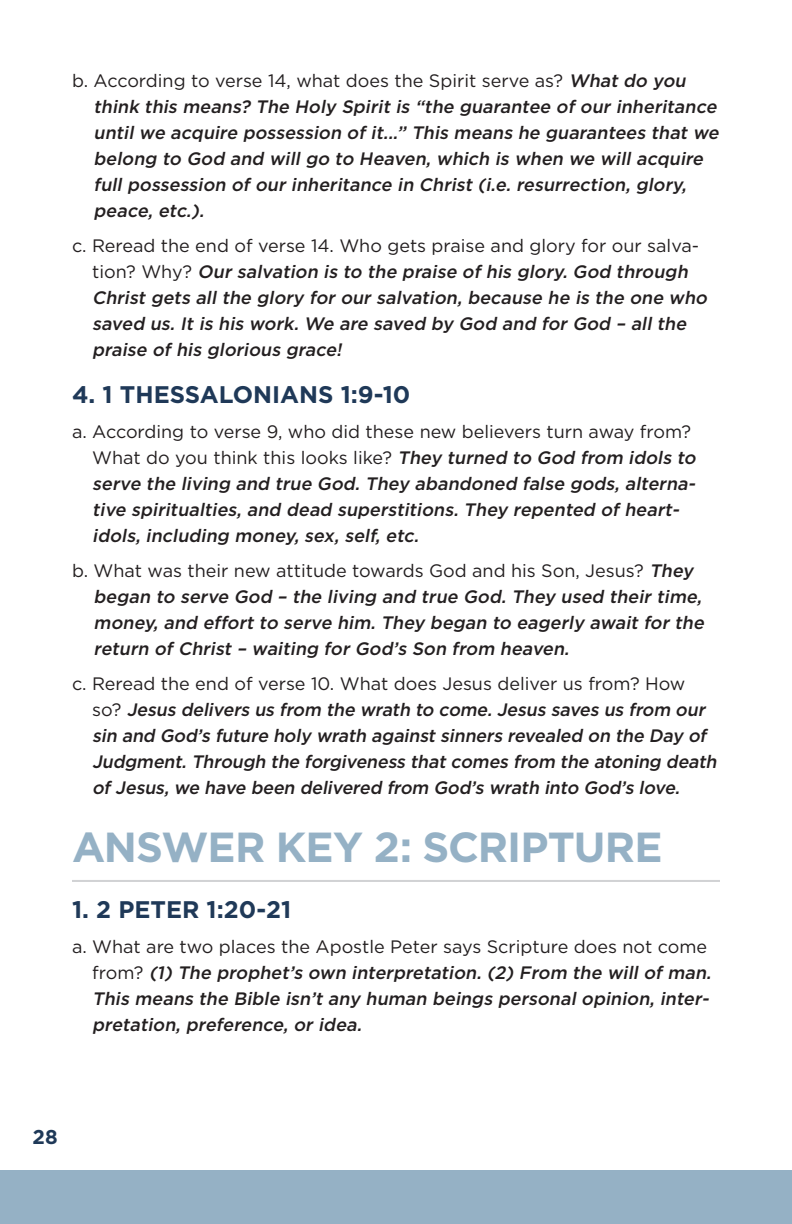
<style>
.page{position:relative;width:792px;height:1224px;background:#fff}
.page>*{position:absolute;margin:0;border:0;box-sizing:border-box;transform-origin:0 0}
.key-heads{font:700 42px "Gotham HTF";letter-spacing:-.025em;color:#95b1c5}
.sub_head{font:700 24px "Gotham HTF";color:#1f3958}
.t1{font:700 20px "Gotham HTF";color:#1f3958}
.t2{font:italic 500 18px/26px "Gotham HTF";color:#231f20}
.s1{font-weight:400;font-style:normal}
</style>
<div class="page">
<hr style="left:72px;top:880px;width:648px;height:2px;background:#d1d2d4">
<div style="left:0;top:1170px;width:792px;height:54px;background:#95b1c5"></div>
<p class="t2" style="left:94px;top:67px;width:630px;text-indent:-22px"><span class="s1">b. According to verse 14, what does the Spirit serve as?</span> What do you think this means? The Holy Spirit is “the guarantee of our inheritance until we acquire possession of it...” This means he guarantees that we belong to God and will go to Heaven, which is when we will acquire full possession of our inheritance in Christ (i.e. resurrection, glory, peace, etc.).</p>
<p class="t2" style="left:92px;top:232px;width:620px;text-indent:-20px"><span class="s1">c. Reread the end of verse 14. Who gets praise and glory for our salva&shy;t i o n ? W h y ?</span> Our salvation is to the praise of his glory. God through Christ gets all the glory for our salvation, because he is the one who saved us. It is his work. We are saved by God and for God – all the praise of his glorious grace!</p>
<p class="sub_head" style="left:72px;top:381px;width:340px">4. 1 THESSALONIANS 1:9-10</p>
<p class="t2" style="left:92px;top:418px;width:609px;text-indent:-20px"><span class="s1">a. According to verse 9, who did these new believers turn away from?<br>What do you think this looks like?</span> They turned to God from idols to serve the living and true God. They abandoned false gods, alterna&shy;tive spiritualties, and dead superstitions. They repented of heart&shy;idols, including money, sex, self, etc.</p>
<p class="t2" style="left:94px;top:557px;width:615px;text-indent:-22px"><span class="s1">b. What was their new attitude towards God and his Son, Jesus?</span> They began to serve God – the living and true God. They used their time, money, and effort to serve him. They began to eagerly await for the return of Christ – waiting for God’s Son from heaven.</p>
<p class="t2" style="left:92px;top:670px;width:630px;text-indent:-20px"><span class="s1">c. Reread the end of verse 10. What does Jesus deliver us from? How<br>s o?</span> Jesus delivers us from the wrath to come. Jesus saves us from our sin and God’s future holy wrath against sinners revealed on the Day of Judgment. Through the forgiveness that comes from the atoning death of Jesus, we have been delivered from God’s wrath into God’s love.</p>
<p class="key-heads" style="left:72px;top:823px;width:592px">ANSWER KEY 2: SCRIPTURE</p>
<p class="sub_head" style="left:72px;top:895px;width:221px">1. 2 PETER 1:20-21</p>
<p class="t2" style="left:92px;top:933px;width:624px;text-indent:-20px"><span class="s1">a. What are two places the Apostle Peter says Scripture does not come f r o m ?</span> (1) The prophet’s own interpretation. (2) From the will of man.<br>This means the Bible isn’t any human beings personal opinion, inter&shy;pretation, preference, or idea.</p>
<p class="t1" style="left:33px;top:1126px;width:27px">28</p>
</div>
